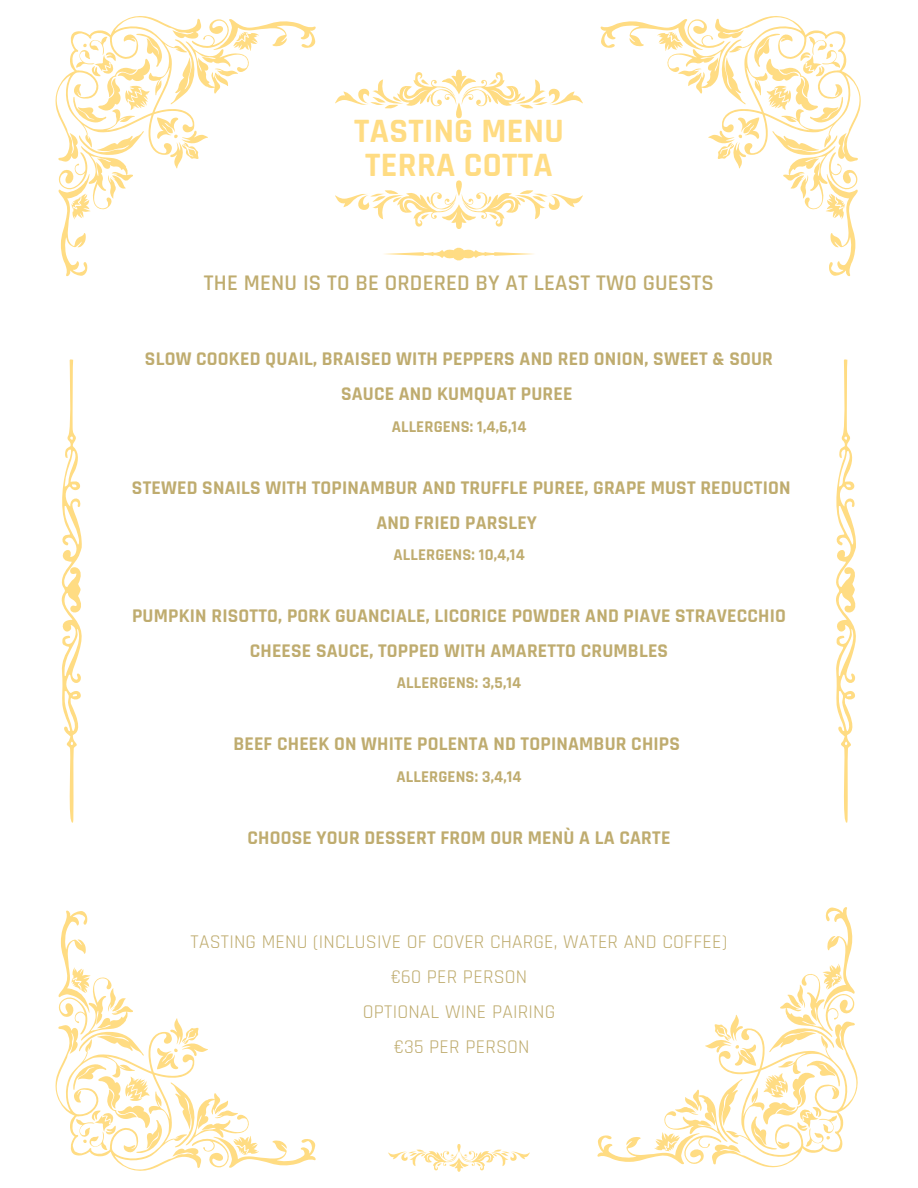
<style>
.page{position:relative;width:918px;height:1188px;background:#fff}
.page>*{position:absolute;margin:0;border:0;box-sizing:border-box;transform-origin:0 0}
.t1{font:700 34.5px/33.8px "Rajdhani";letter-spacing:.01em;color:#ffdc83;text-align:center}
.t2{font:600 22.65px "Rajdhani";letter-spacing:.01em;color:#bfac6f}
.t3{font:700 19.65px/34.8px "Rajdhani";letter-spacing:.01em;color:#bfac6f;text-align:center}
.t4{font:19.65px "Rajdhani";letter-spacing:.01em;color:#bfac6f}
.t5{font:700 16.65px "Rajdhani";letter-spacing:.01em;color:#bfac6f}
</style>
<div class="page">
<svg style="left:55px;top:16px;width:261px;height:260px"></svg>
<svg style="left:600px;top:16px;width:261px;height:260px"></svg>
<svg style="left:55px;top:910px;width:261px;height:261px"></svg>
<svg style="left:61px;top:359px;width:21px;height:464px"></svg>
<svg style="left:836px;top:359px;width:20px;height:464px"></svg>
<svg style="left:335px;top:70px;width:248px;height:48px"></svg>
<svg style="left:335px;top:181px;width:248px;height:48px"></svg>
<svg style="left:384px;top:247px;width:150px;height:14px"></svg>
<svg style="left:388px;top:1144px;width:142px;height:28px"></svg>
<svg style="left:597px;top:907px;width:261px;height:261px"></svg>
<p class="t1" style="left:354px;top:115px;width:211px">TASTING MENU<br>TERRA COTTA</p>
<p class="t2" style="left:204px;top:269px;width:512px">THE MENU IS TO BE ORDERED BY AT LEAST TWO GUESTS</p>
<p class="t3" style="left:145px;top:342px;width:630px">SLOW COOKED QUAIL, BRAISED WITH PEPPERS AND RED ONION, SWEET &amp; SOUR<br>SAUCE AND KUMQUAT PUREE</p>
<p class="t5" style="left:392px;top:416px;width:136px">ALLERGENS: 1,4,6,14</p>
<h1 class="t3" style="left:132px;top:471px;width:660px">STEWED SNAILS WITH TOPINAMBUR AND TRUFFLE PUREE, GRAPE MUST REDUCTION<br>AND FRIED PARSLEY</h1>
<h1 class="t5" style="left:393px;top:545px;width:133px">ALLERGENS: 10,4,14</h1>
<p class="t3" style="left:132px;top:599px;width:655px">PUMPKIN RISOTTO, PORK GUANCIALE, LICORICE POWDER AND PIAVE STRAVECCHIO<br>CHEESE SAUCE, TOPPED WITH AMARETTO CRUMBLES</p>
<p class="t5" style="left:397px;top:673px;width:126px">ALLERGENS: 3,5,14</p>
<p class="t3" style="left:233px;top:727px;width:448px">BEEF CHEEK ON WHITE POLENTA ND TOPINAMBUR CHIPS</p>
<p class="t5" style="left:396px;top:766px;width:127px">ALLERGENS: 3,4,14</p>
<h2 class="t3" style="left:248px;top:820px;width:424px">CHOOSE YOUR DESSERT FROM OUR MENÙ A LA CARTE</h2>
<h3 class="t4" style="left:191px;top:930px;width:538px">TASTING MENU (INCLUSIVE OF COVER CHARGE, WATER AND COFFEE)</h3>
<h3 class="t4" style="left:391px;top:965px;width:138px">€60 PER PERSON</h3>
<h3 class="t4" style="left:363px;top:1000px;width:194px">OPTIONAL WINE PAIRING</h3>
<h3 class="t4" style="left:394px;top:1035px;width:137px">€35 PER PERSON</h3>
</div>
